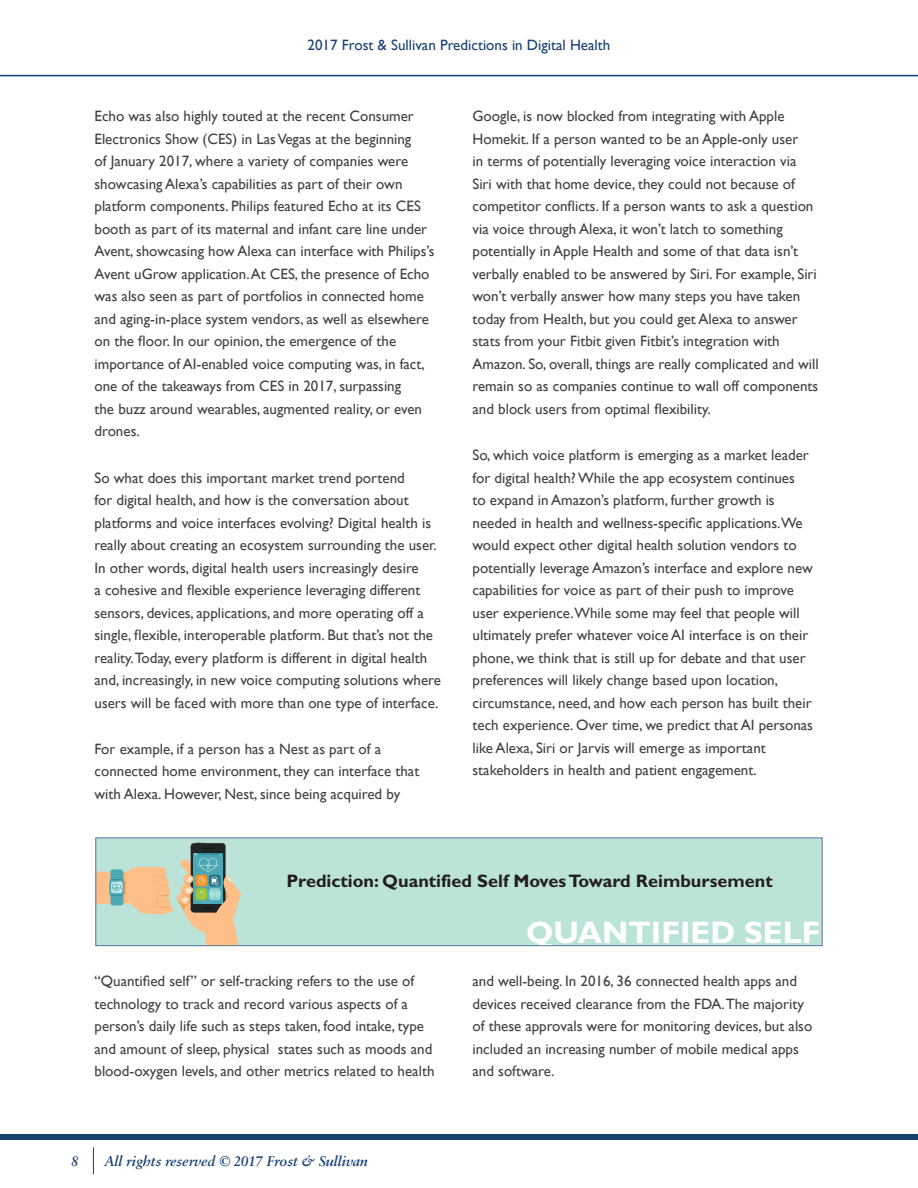
<style>
.page{position:relative;width:918px;height:1188px;background:#fff}
.page>*{position:absolute;margin:0;border:0;box-sizing:border-box;transform-origin:0 0}
.t1{font:700 31.2px "Gill Sans";color:#fff}
.t2{font:700 18.15px "Gill Sans";color:#241f1f}
.t3{font:15px/22.5px "Gill Sans";color:#444041}
.t4{font:15px "Gill Sans";color:#184071}
.t5{font:italic 600 15px "Sabon MT Pro";color:#184071}
</style>
<div class="page">
<div style="left:0;top:1134px;width:918px;height:5px;background:#184071"></div>
<hr style="left:0;top:75px;width:918px;height:1px;background:#184071">
<svg style="left:93px;top:1147px;width:1px;height:27px"></svg>
<div style="left:96px;top:838px;width:726px;height:108px;background:#bce3d8"></div>
<svg style="left:97px;top:843px;width:144px;height:101px"></svg>
<div style="left:95px;top:837px;width:728px;height:109px;border:1px solid #547799"></div>
<p class="t4" style="left:308px;top:36px;width:304px">2017 Frost &amp; Sullivan Predictions in Digital Health</p>
<p class="t3" style="left:94px;top:105px;width:341px">Echo was also highly touted at the recent Consumer Electronics Show (CES) in Las Vegas at the beginning<br>of January 2017, where a variety of companies were showcasing Alexa’s capabilities as part of their own platform components. Philips featured Echo at its CES booth as part of its maternal and infant care line under Avent, showcasing how Alexa can interface with Philips’s Avent uGrow application. At CES, the presence of Echo was also seen as part of portfolios in connected home and aging-in-place system vendors, as well as elsewhere on the floor. In our opinion, the emergence of the importance of AI-enabled voice computing was, in fact, one of the takeaways from CES in 2017, surpassing<br>the buzz around wearables, augmented reality, or even drones.</p>
<p class="t3" style="left:94px;top:466px;width:348px">So what does this important market trend portend<br>for digital health, and how is the conversation about platforms and voice interfaces evolving? Digital health is really about creating an ecosystem surrounding the user.<br>In other words, digital health users increasingly desire<br>a cohesive and flexible experience leveraging different sensors, devices, applications, and more operating off a single, flexible, interoperable platform. But that’s not the reality.Today, every platform is different in digital health and, increasingly, in new voice computing solutions where users will be faced with more than one type of interface.</p>
<p class="t3" style="left:94px;top:738px;width:326px">For example, if a person has a Nest as part of a connected home environment, they can interface that with Alexa. However, Nest, since being acquired by</p>
<p class="t3" style="left:472px;top:105px;width:348px">Google, is now blocked from integrating with Apple Homekit. If a person wanted to be an Apple-only user<br>in terms of potentially leveraging voice interaction via Siri with that home device, they could not because of competitor conflicts. If a person wants to ask a question via voice through Alexa, it won’t latch to something potentially in Apple Health and some of that data isn’t verbally enabled to be answered by Siri. For example, Siri won’t verbally answer how many steps you have taken today from Health, but you could get Alexa to answer stats from your Fitbit given Fitbit’s integration with Amazon. So, overall, things are really complicated and will remain so as companies continue to wall off components and block users from optimal flexibility.</p>
<p class="t3" style="left:472px;top:444px;width:342px">So, which voice platform is emerging as a market leader for digital health? While the app ecosystem continues<br>to expand in Amazon’s platform, further growth is needed in health and wellness-specific applications.We would expect other digital health solution vendors to potentially leverage Amazon’s interface and explore new capabilities for voice as part of their push to improve user experience.While some may feel that people will ultimately prefer whatever voice AI interface is on their phone, we think that is still up for debate and that user preferences will likely change based upon location, circumstance, need, and how each person has built their tech experience. Over time, we predict that AI personas like Alexa, Siri or Jarvis will emerge as important stakeholders in health and patient engagement.</p>
<p class="t2" style="left:286px;top:871px;width:488px">Prediction: Quantified Self Moves Toward Reimbursement</p>
<h1 class="t1" style="left:526px;top:914px;width:296px">QUANTIFIED SELF</h1>
<p class="t3" style="left:94px;top:970px;width:342px">“Quantified self” or self-tracking refers to the use of technology to track and record various aspects of a person’s daily life such as steps taken, food intake, type and amount of sleep, physical states such as moods and blood-oxygen levels, and other metrics related to health</p>
<p class="t3" style="left:472px;top:970px;width:341px">and well-being. In 2016, 36 connected health apps and devices received clearance from the FDA.The majority of these approvals were for monitoring devices, but also included an increasing number of mobile medical apps and software.</p>
<p class="t5" style="left:71px;top:1153px;width:9px">8</p>
<p class="t5" style="left:104px;top:1153px;width:265px">All rights reserved © 2017 Frost &amp; Sullivan</p>
</div>
